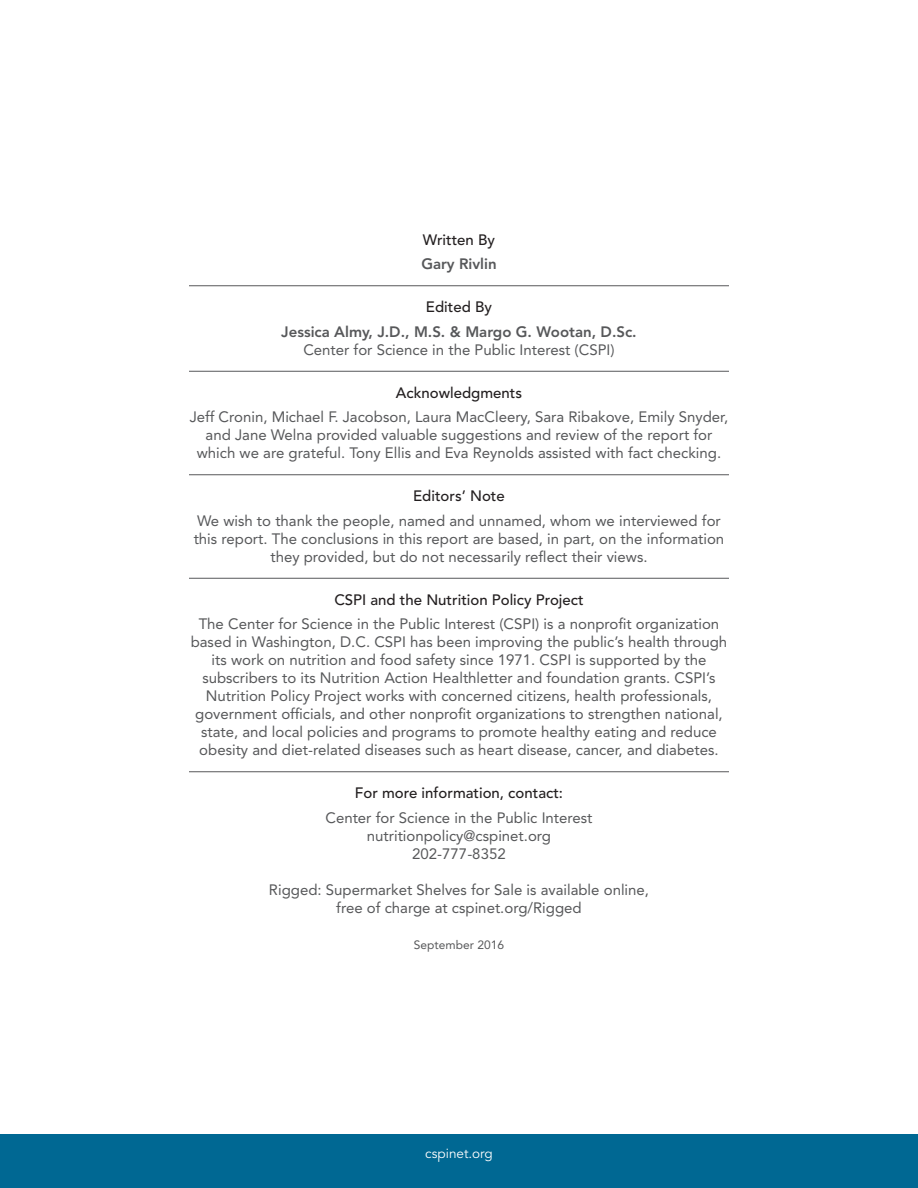
<style>
.page{position:relative;width:918px;height:1188px;background:#fff}
.page>*{position:absolute;margin:0;border:0;box-sizing:border-box;transform-origin:0 0}
.t1{font:15px/18px "Avenir LT Std";color:#57585a;text-align:center}
.Second_Subhead{font:500 15px "Avenir LT Std";color:#231f20}
.t2{font:800 15px "Avenir LT Std";color:#57585a}
.t3{font:13.5px "Avenir LT Std";color:#fff}
.t4{font:12px "Avenir LT Std";color:#57585a}
</style>
<div class="page">
<div style="left:0;top:1134px;width:918px;height:54px;background:#006893"></div>
<hr style="left:189px;top:286px;width:540px;height:1px;background:#57585a">
<hr style="left:189px;top:371px;width:540px;height:1px;background:#57585a">
<hr style="left:189px;top:475px;width:540px;height:1px;background:#57585a">
<hr style="left:189px;top:578px;width:540px;height:1px;background:#57585a">
<hr style="left:189px;top:772px;width:540px;height:1px;background:#57585a">
<p class="Second_Subhead" style="left:423px;top:231px;width:74px">Written By</p>
<p class="t2" style="left:421px;top:255px;width:77px">Gary Rivlin</p>
<p class="Second_Subhead" style="left:426px;top:298px;width:68px">Edited By</p>
<p class="t2" style="left:281px;top:323px;width:357px">Jessica Almy, J.D., M.S. &amp; Margo G. Wootan, D.Sc.</p>
<p class="t1" style="left:303px;top:341px;width:313px">Center for Science in the Public Interest (CSPI)</p>
<p class="Second_Subhead" style="left:396px;top:384px;width:128px">Acknowledgments</p>
<p class="t1" style="left:190px;top:408px;width:540px">Jeff Cronin, Michael F. Jacobson, Laura MacCleery, Sara Ribakove, Emily Snyder, and Jane Welna provided valuable suggestions and review of the report for which we are grateful. Tony Ellis and Eva Reynolds assisted with fact checking.</p>
<p class="Second_Subhead" style="left:413px;top:487px;width:93px">Editors’ Note</p>
<p class="t1" style="left:194px;top:512px;width:532px">We wish to thank the people, named and unnamed, whom we interviewed for this report. The conclusions in this report are based, in part, on the information they provided, but do not necessarily reflect their views.</p>
<p class="Second_Subhead" style="left:334px;top:591px;width:251px">CSPI and the Nutrition Policy Project</p>
<p class="t1" style="left:191px;top:615px;width:538px">The Center for Science in the Public Interest (CSPI) is a nonprofit organization based in Washington, D.C. CSPI has been improving the public’s health through its work on nutrition and food safety since 1971. CSPI is supported by the subscribers to its Nutrition Action Healthletter and foundation grants. CSPI’s Nutrition Policy Project works with concerned citizens, health professionals, government officials, and other nonprofit organizations to strengthen national, state, and local policies and programs to promote healthy eating and reduce obesity and diet-related diseases such as heart disease, cancer, and diabetes.</p>
<p class="Second_Subhead" style="left:355px;top:784px;width:210px">For more information, contact:</p>
<p class="t1" style="left:325px;top:809px;width:269px">Center for Science in the Public Interest</p>
<p class="t1" style="left:367px;top:827px;width:186px">nutritionpolicy@cspinet.org</p>
<p class="t1" style="left:412px;top:845px;width:95px">202-777-8352</p>
<p class="t1" style="left:269px;top:881px;width:382px">Rigged: Supermarket Shelves for Sale is available online, free of charge at cspinet.org/Rigged</p>
<p class="t4" style="left:414px;top:938px;width:92px">September 2016</p>
<p class="t3" style="left:425px;top:1145px;width:69px">cspinet.org</p>
</div>
